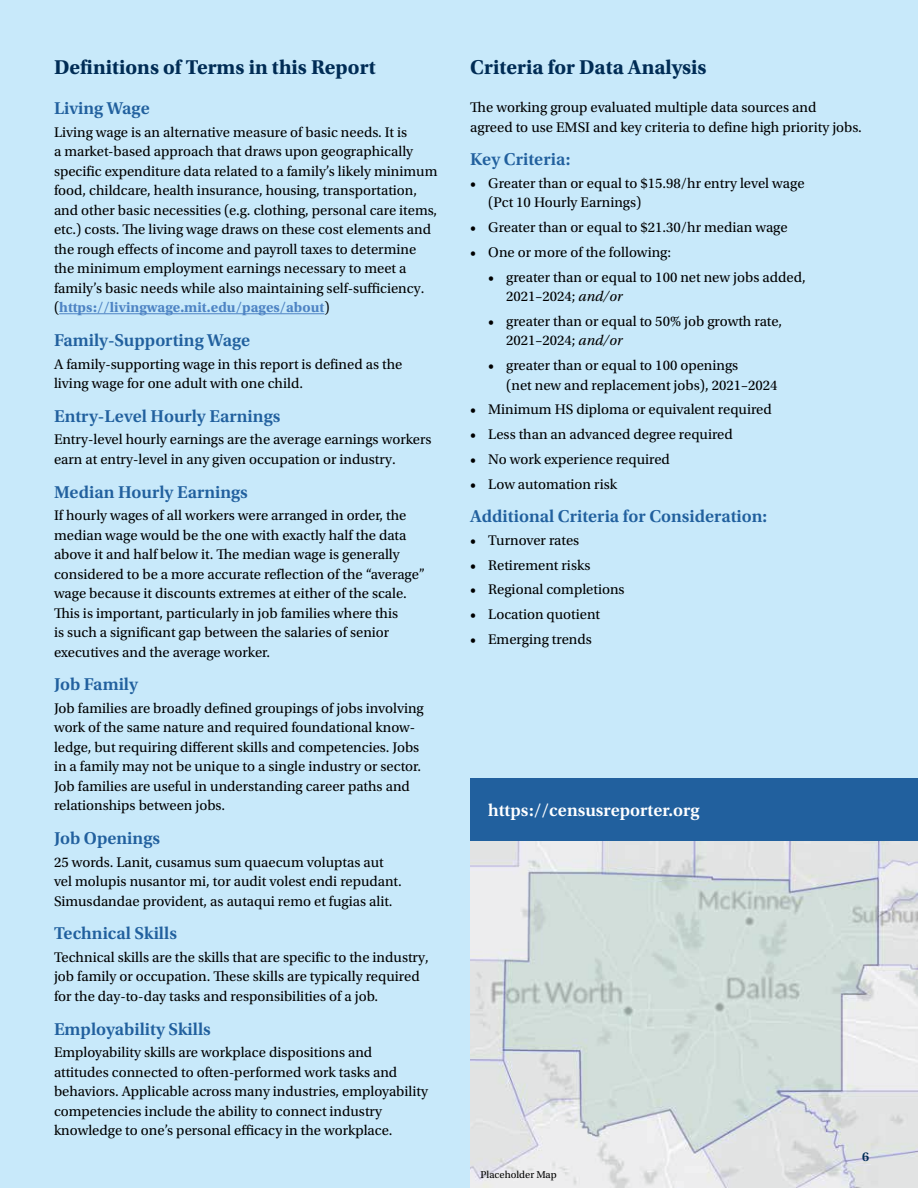
<style>
.page{position:relative;width:918px;height:1188px;background:#c8e9fa}
.page>*{position:absolute;margin:0;border:0;box-sizing:border-box;transform-origin:0 0}
.t1{font:700 21px "Utopia Std";color:#002c55}
.t2{font:600 18px "Utopia Std";color:#21609e}
.t3{font:600 18px "Utopia Std";color:#fff}
.t4{font:14.7px/19.5px "Utopia Std";color:#000}
.t5{font:600 13.5px "Utopia Std";color:#002c55}
.t6{font:10.5px "Utopia Std";color:#000}
.s1{font-weight:700;color:#4e84c4}
.s2{font-style:italic}
</style>
<div class="page">
<hr style="left:59px;top:313px;width:265px;height:1px;background:#4e84c4">
<img style="left:470px;top:841px;width:448px;height:347px">
<div style="left:470px;top:778px;width:448px;height:63px;background:#21609e"></div>
<h1 class="t1" style="left:54px;top:55px;width:323px">Definitions of Terms in this Report</h1>
<p class="t2" style="left:54px;top:98px;width:97px">Living Wage</p>
<p class="t4" style="left:54px;top:123px;width:385px">Living wage is an alternative measure of basic needs. It is<br>a market-based approach that draws upon geographically specific expenditure data related to a family’s likely minimum food, childcare, health insurance, housing, transportation, and other basic necessities (e.g. clothing, personal care items, etc.) costs. The living wage draws on these cost elements and the rough effects of income and payroll taxes to determine the minimum employment earnings necessary to meet a family’s basic needs while also maintaining self-sufficiency. (<span class="s1">https://livingwage.mit.edu/pages/about</span>)</p>
<p class="t2" style="left:54px;top:330px;width:198px">Family-Supporting Wage</p>
<p class="t4" style="left:54px;top:354px;width:350px">A family-supporting wage in this report is defined as the living wage for one adult with one child.</p>
<p class="t2" style="left:54px;top:406px;width:228px">Entry-Level Hourly Earnings</p>
<p class="t4" style="left:54px;top:430px;width:379px">Entry-level hourly earnings are the average earnings workers earn at entry-level in any given occupation or industry.</p>
<p class="t2" style="left:54px;top:482px;width:195px">Median Hourly Earnings</p>
<p class="t4" style="left:54px;top:506px;width:373px">If hourly wages of all workers were arranged in order, the median wage would be the one with exactly half the data above it and half below it. The median wage is generally considered to be a more accurate reflection of the “average” wage because it discounts extremes at either of the scale.<br>This is important, particularly in job families where this<br>is such a significant gap between the salaries of senior executives and the average worker.</p>
<p class="t2" style="left:54px;top:674px;width:85px">Job Family</p>
<p class="t4" style="left:54px;top:699px;width:371px">Job families are broadly defined groupings of jobs involving work of the same nature and required foundational know&shy;ledge, but requiring different skills and competencies. Jobs in a family may not be unique to a single industry or sector.<br>Job families are useful in understanding career paths and relationships between jobs.</p>
<p class="t2" style="left:54px;top:828px;width:108px">Job Openings</p>
<p class="t4" style="left:54px;top:852px;width:349px">25 words. Lanit, cusamus sum quaecum voluptas aut vel molupis nusantor mi, tor audit volest endi repudant.<br>Simusdandae provident, as autaqui remo et fugias alit.</p>
<p class="t2" style="left:54px;top:923px;width:124px">Technical Skills</p>
<p class="t4" style="left:54px;top:947px;width:376px">Technical skills are the skills that are specific to the industry, job family or occupation. These skills are typically required for the day-to-day tasks and responsibilities of a job.</p>
<p class="t2" style="left:54px;top:1019px;width:158px">Employability Skills</p>
<p class="t4" style="left:54px;top:1043px;width:376px">Employability skills are workplace dispositions and attitudes connected to often-performed work tasks and behaviors. Applicable across many industries, employability competencies include the ability to connect industry knowledge to one’s personal efficacy in the workplace.</p>
<h1 class="t1" style="left:470px;top:55px;width:238px">Criteria for Data Analysis</h1>
<p class="t4" style="left:470px;top:98px;width:393px">The working group evaluated multiple data sources and agreed to use EMSI and key criteria to define high priority jobs.</p>
<p class="t2" style="left:470px;top:149px;width:102px">Key Criteria:</p>
<p class="t4" style="left:488px;top:174px;width:318px;text-indent:-18px">• Greater than or equal to $15.98/hr entry level wage (Pct 10 Hourly Earnings)</p>
<p class="t4" style="left:470px;top:218px;width:319px">• Greater than or equal to $21.30/hr median wage</p>
<p class="t4" style="left:470px;top:243px;width:202px">• One or more of the following:</p>
<p class="t4" style="left:506px;top:267px;width:301px;text-indent:-18px">• greater than or equal to 100 net new jobs added,<br>2021–2024; <span class="s2">and/or</span></p>
<p class="t4" style="left:506px;top:312px;width:277px;text-indent:-18px">• greater than or equal to 50% job growth rate,<br>2021–2024; <span class="s2">and/or</span></p>
<p class="t4" style="left:506px;top:356px;width:273px;text-indent:-18px">• greater than or equal to 100 openings<br>(net new and replacement jobs), 2021–2024</p>
<p class="t4" style="left:470px;top:400px;width:303px">• Minimum HS diploma or equivalent required</p>
<p class="t4" style="left:470px;top:425px;width:264px">• Less than an advanced degree required</p>
<p class="t4" style="left:470px;top:450px;width:201px">• No work experience required</p>
<p class="t4" style="left:470px;top:474px;width:148px">• Low automation risk</p>
<p class="t2" style="left:470px;top:506px;width:299px">Additional Criteria for Consideration:</p>
<p class="t4" style="left:470px;top:531px;width:111px">• Turnover rates</p>
<p class="t4" style="left:470px;top:555px;width:122px">• Retirement risks</p>
<p class="t4" style="left:470px;top:580px;width:156px">• Regional completions</p>
<p class="t4" style="left:470px;top:605px;width:131px">• Location quotient</p>
<p class="t4" style="left:470px;top:630px;width:123px">• Emerging trends</p>
<p class="t3" style="left:488px;top:800px;width:213px">https://censusreporter.org</p>
<p class="t6" style="left:481px;top:1169px;width:78px">Placeholder Map</p>
<p class="t5" style="left:862px;top:1149px;width:9px">6</p>
</div>
